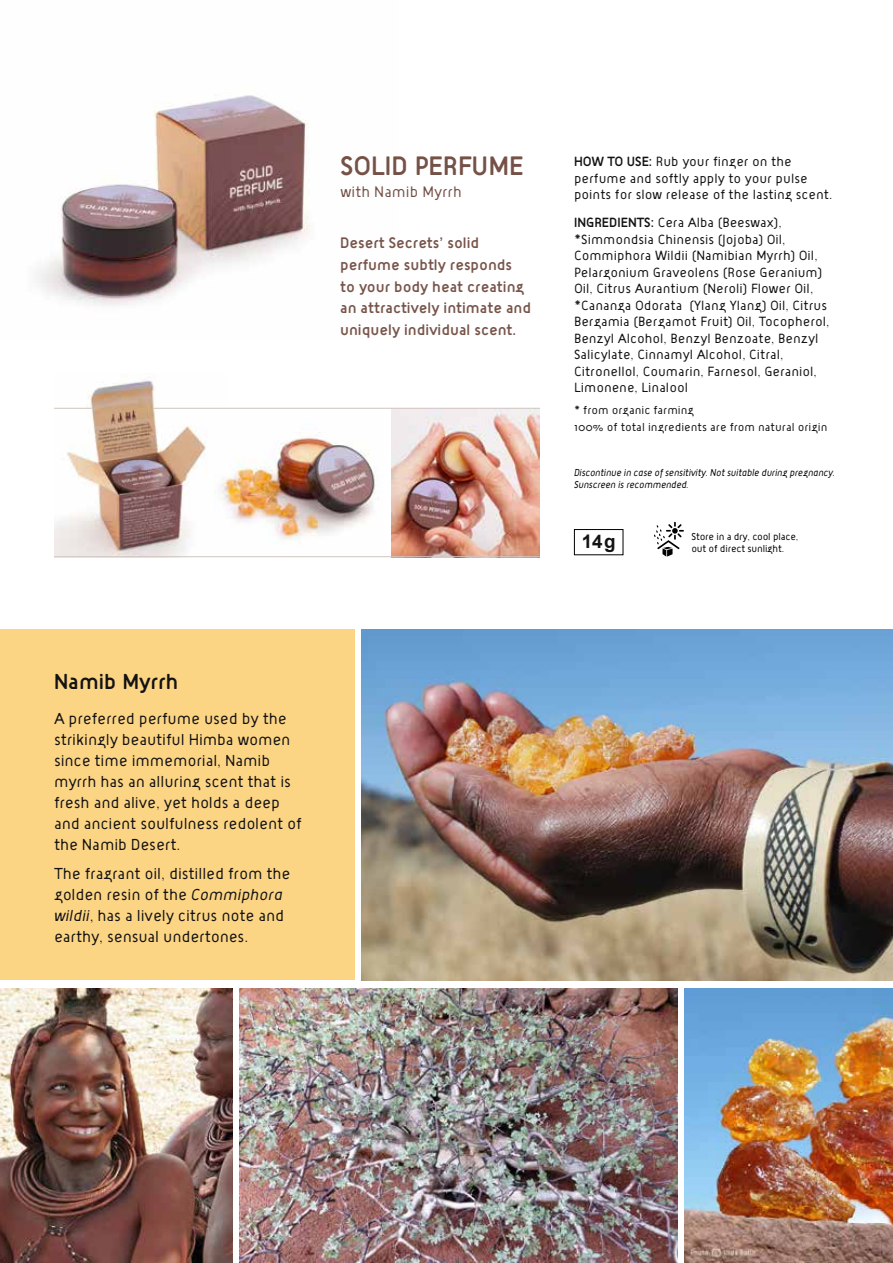
<style>
.page{position:relative;width:893px;height:1263px;background:#fff}
.page>*{position:absolute;margin:0;border:0;box-sizing:border-box;transform-origin:0 0}
.t1{font:27.75px "Target";color:#755147}
.t2{font:22.5px "Target";color:#131214}
.t3{font:700 18.75px "Arial";color:#131214}
.t4{font:300 16.5px/21px "Target";letter-spacing:-.01em;color:#131214}
.t5{font:15.9px/21.8px "Target";color:#78554b}
.t6{font:300 15.9px "Target";color:#755147}
.t7{font:300 13.8px/16.5px "Target";color:#131214}
.t8{font:300 12px/17.7px "Target";color:#131214}
.t9{font:italic 300 10.5px/12px "Target";letter-spacing:-.02em;color:#000;scale:.92 1}
.t10{font:300 10.5px/12px "Target";letter-spacing:-.02em;color:#000}
.s1{font-weight:400}
.s2{font-style:italic}
</style>
<div class="page">
<div style="left:574px;top:529px;width:49px;height:26px;border:1px solid #000"></div>
<svg style="left:654px;top:522px;width:30px;height:35px"></svg>
<img style="left:54px;top:379px;width:173px;height:177px">
<img style="left:391px;top:409px;width:149px;height:147px">
<img style="left:36px;top:95px;width:274px;height:211px">
<img style="left:214px;top:409px;width:161px;height:147px">
<hr style="left:54px;top:556px;width:486px;height:1px;background:#d1c5c0">
<hr style="left:153px;top:408px;width:387px;height:1px;background:#d1c5c0">
<hr style="left:54px;top:408px;width:38px;height:1px;background:#d1c5c0">
<div style="left:0;top:629px;width:354px;height:351px;background:#fcd584"></div>
<img style="left:240px;top:988px;width:437px;height:275px">
<img style="left:0;top:988px;width:233px;height:275px">
<img style="left:361px;top:629px;width:532px;height:352px">
<img style="left:685px;top:989px;width:208px;height:274px">
<h1 class="t1" style="left:341px;top:149px;width:185px">SOLID PERFUME</h1>
<p class="t6" style="left:341px;top:182px;width:123px">with Namib Myrrh</p>
<p class="t5" style="left:340px;top:231px;width:193px">Desert Secrets’ solid perfume subtly responds<br>to your body heat creating an attractively intimate and uniquely individual scent.</p>
<p class="t7" style="left:574px;top:153px;width:260px"><span class="s1">HOW TO USE:</span> Rub your finger on the perfume and softly apply to your pulse points for slow release of the lasting scent.</p>
<p class="t7" style="left:574px;top:214px;width:257px"><span class="s1">INGREDIENTS:</span> Cera Alba (Beeswax), *Simmondsia Chinensis (Jojoba) Oil, Commiphora Wildii (Namibian Myrrh) Oil, Pelargonium Graveolens (Rose Geranium)<br>Oil, Citrus Aurantium (Neroli) Flower Oil, *Cananga Odorata (Ylang Ylang) Oil, Citrus Bergamia (Bergamot Fruit) Oil, Tocopherol, Benzyl Alcohol, Benzyl Benzoate, Benzyl Salicylate, Cinnamyl Alcohol, Citral, Citronellol, Coumarin, Farnesol, Geraniol, Limonene, Linalool</p>
<p class="t8" style="left:574px;top:400px;width:255px">* from organic farming<br>100% of total ingredients are from natural origin</p>
<p class="t9" style="left:574px;top:466px;width:285px">Discontinue in case of sensitivity. Not suitable during pregnancy.<br>Sunscreen is recommended.</p>
<h3 class="t3" style="left:582px;top:529px;width:35px">14 g</h3>
<p class="t10" style="left:691px;top:530px;width:108px">Store in a dry, cool place, out of direct sunlight.</p>
<h2 class="t2" style="left:54px;top:668px;width:126px">Namib Myrrh</h2>
<p class="t4" style="left:54px;top:707px;width:249px">A preferred perfume used by the strikingly beautiful Himba women since time immemorial, Namib myrrh has an alluring scent that is fresh and alive, yet holds a deep and ancient soulfulness redolent of the Namib Desert.</p>
<p class="t4" style="left:54px;top:863px;width:238px">The fragrant oil, distilled from the golden resin of the <span class="s2">Commiphora wildii</span>, has a lively citrus note and earthy, sensual undertones.</p>
</div>
